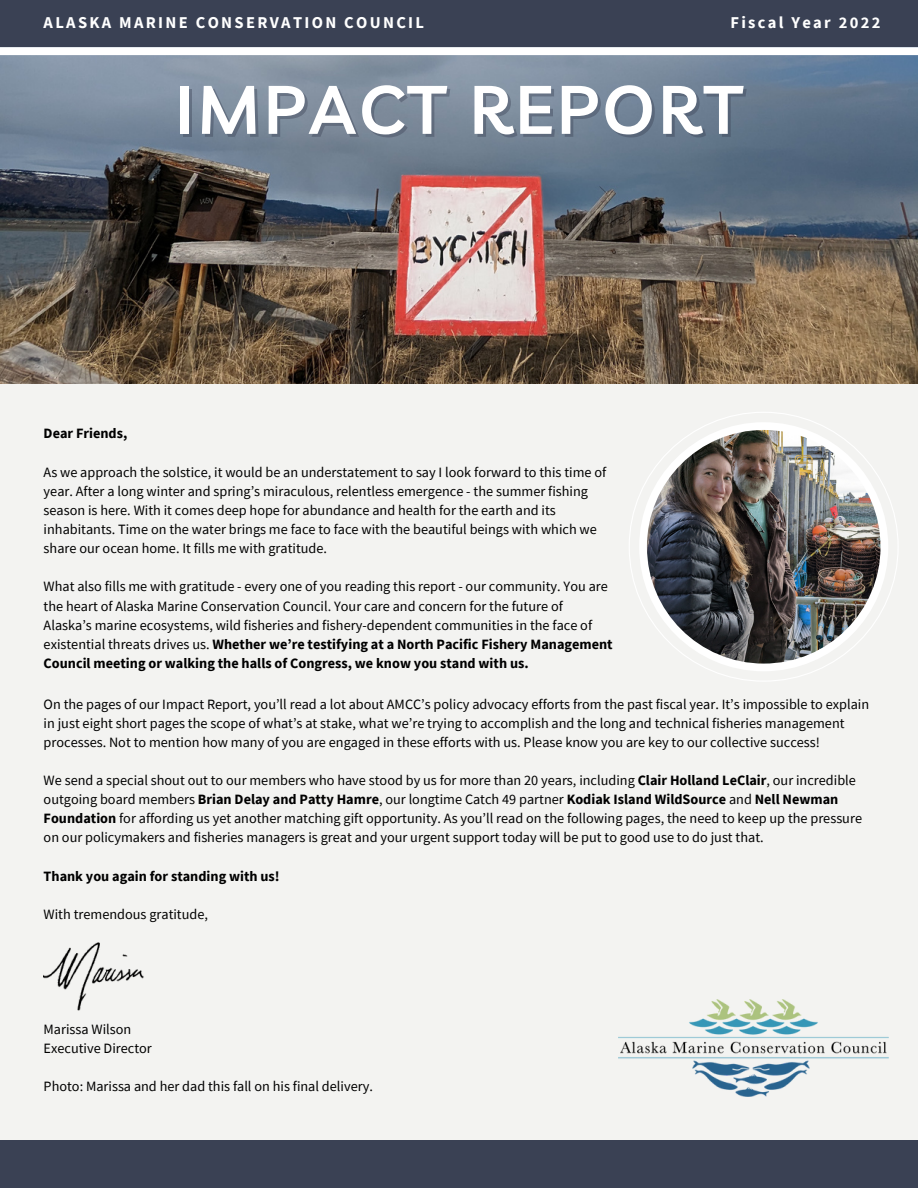
<style>
.page{position:relative;width:918px;height:1188px;background:#f3f3f1}
.page>*{position:absolute;margin:0;border:0;box-sizing:border-box;transform-origin:0 0}
.t1{font:600 67.5px "Livvic";letter-spacing:.05em;color:#fff}
.t2{font:700 16.5px "Source Sans Pro";letter-spacing:.14em;color:#fff}
.t3{font:14.25px/19.2px "Source Sans Pro";color:#000}
.t4{font:700 14.25px/19.2px "Source Sans Pro";color:#000}
.s1{font-weight:400}
.s2{font-weight:700}
</style>
<div class="page">
<div style="left:0;top:0;width:918px;height:47px;background:#3a4154"></div>
<img style="left:44px;top:942px;width:100px;height:69px">
<div style="left:0;top:1140px;width:918px;height:48px;background:#3a4154"></div>
<img style="left:0;top:55px;width:918px;height:329px">
<svg style="left:629px;top:412px;width:269px;height:269px"></svg>
<div style="left:639px;top:422px;width:249px;height:249px;background:#fff;border-radius:50%"></div>
<img style="left:647px;top:430px;width:234px;height:234px;border-radius:50%">
<div style="left:0;top:47px;width:918px;height:8px;background:#fff"></div>
<img style="left:618px;top:1000px;width:270px;height:96px">
<p class="t2" style="left:44px;top:11px;width:382px">ALASKA MARINE CONSERVATION COUNCIL</p>
<p class="t2" style="left:730px;top:11px;width:152px">Fiscal Year 2022</p>
<p class="t1" style="left:175px;top:66px;width:569px">IMPACT REPORT</p>
<p class="t4" style="left:44px;top:424px;width:85px">Dear Friends,</p>
<p class="t3" style="left:44px;top:462px;width:564px">As we approach the solstice, it would be an understatement to say I look forward to this time of</p>
<p class="t3" style="left:44px;top:481px;width:555px">year. After a long winter and spring’s miraculous, relentless emergence - the summer fishing season is here. With it comes deep hope for abundance and health for the earth and its inhabitants. Time on the water brings me face to face with the beautiful beings with which we share our ocean home. It fills me with gratitude.</p>
<p class="t3" style="left:44px;top:577px;width:566px">What also fills me with gratitude - every one of you reading this report - our community. You are</p>
<p class="t3" style="left:44px;top:596px;width:521px">the heart of Alaska Marine Conservation Council. Your care and concern for the future of</p>
<p class="t4" style="left:44px;top:615px;width:571px"><span class="s1">Alaska’s marine ecosystems, wild fisheries and fishery-dependent communities in the face of existential threats drives us.</span> Whether we’re testifying at a North Pacific Fishery Management<br>Council meeting or walking the halls of Congress, we know you stand with us.</p>
<p class="t3" style="left:44px;top:694px;width:827px">On the pages of our Impact Report, you’ll read a lot about AMCC’s policy advocacy efforts from the past fiscal year. It’s impossible to explain in just eight short pages the scope of what’s at stake, what we’re trying to accomplish and the long and technical fisheries management processes. Not to mention how many of you are engaged in these efforts with us. Please know you are key to our collective success!</p>
<p class="t3" style="left:44px;top:770px;width:820px">We send a special shout out to our members who have stood by us for more than 20 years, including <span class="s2">Clair Holland LeClair</span>, our incredible outgoing board members <span class="s2">Brian Delay and Patty Hamre</span>, our longtime Catch 49 partner <span class="s2">Kodiak Island WildSource</span> and <span class="s2">Nell Newman Foundation</span> for affording us yet another matching gift opportunity. As you’ll read on the following pages, the need to keep up the pressure on our policymakers and fisheries managers is great and your urgent support today will be put to good use to do just that.</p>
<p class="t4" style="left:44px;top:866px;width:238px">Thank you again for standing with us!</p>
<p class="t3" style="left:44px;top:904px;width:166px">With tremendous gratitude,</p>
<p class="t3" style="left:44px;top:1019px;width:89px">Marissa Wilson</p>
<p class="t3" style="left:44px;top:1038px;width:110px">Executive Director</p>
<p class="t3" style="left:44px;top:1076px;width:331px">Photo: Marissa and her dad this fall on his final delivery.</p>
</div>
